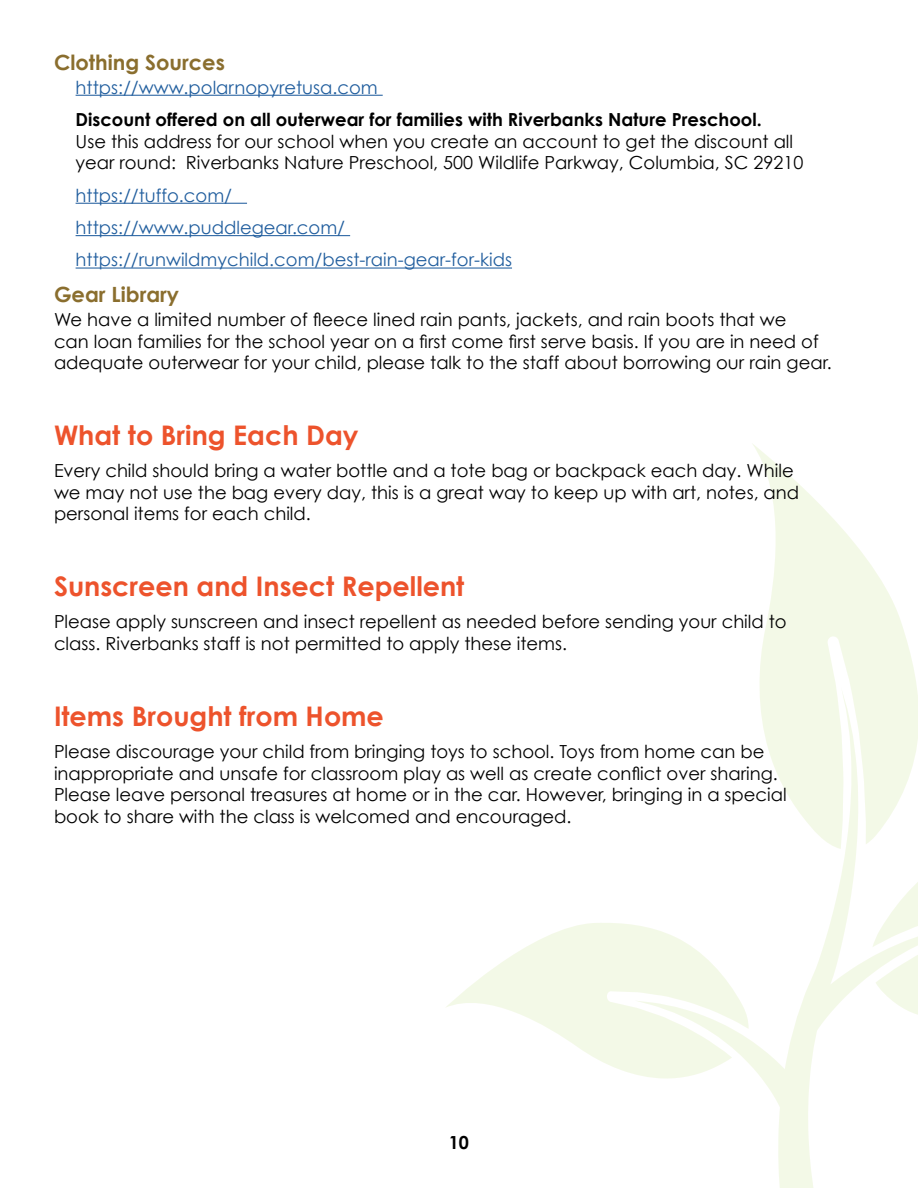
<style>
.page{position:relative;width:918px;height:1188px;background:#fff}
.page>*{position:absolute;margin:0;border:0;box-sizing:border-box;transform-origin:0 0}
.t1{font:700 27px "Century Gothic";color:#ed532c}
.t2{font:700 21px "Century Gothic";color:#8a6e2e}
.t3{font:18px/21.6px "Century Gothic";color:#000}
.t4{font:18px/32.4px "Century Gothic";color:#215e9e}
.t5{font:700 18px "Century Gothic";color:#000}
</style>
<div class="page">
<svg style="left:753px;top:444px;width:164px;height:243px;fill:#f3f9e7"></svg>
<svg style="left:446px;top:923px;width:189px;height:151px;fill:#f3f9e7"></svg>
<svg style="left:635px;top:687px;width:283px;height:501px"></svg>
<hr style="left:76px;top:95px;width:307px;height:1px;background:#215e9e">
<hr style="left:76px;top:203px;width:171px;height:1px;background:#215e9e">
<hr style="left:76px;top:235px;width:274px;height:1px;background:#215e9e">
<hr style="left:76px;top:268px;width:436px;height:1px;background:#215e9e">
<p class="t2" style="left:54px;top:49px;width:172px">Clothing Sources</p>
<p class="t4" style="left:76px;top:71px;width:304px">https://www.polarnopyretusa.com</p>
<p class="t5" style="left:76px;top:108px;width:688px">Discount offered on all outerwear for families with Riverbanks Nature Preschool.</p>
<p class="t3" style="left:76px;top:130px;width:729px">Use this address for our school when you create an account to get the discount all year round: Riverbanks Nature Preschool, 500 Wildlife Parkway, Columbia, SC 29210</p>
<p class="t4" style="left:76px;top:179px;width:438px">https://tuffo.com/<br>https://www.puddlegear.com/ https://runwildmychild.com/best-rain-gear-for-kids</p>
<p class="t2" style="left:54px;top:281px;width:127px">Gear Library</p>
<p class="t3" style="left:54px;top:309px;width:779px">We have a limited number of fleece lined rain pants, jackets, and rain boots that we<br>can loan families for the school year on a first come first serve basis. If you are in need of adequate outerwear for your child, please talk to the staff about borrowing our rain gear.</p>
<h1 class="t1" style="left:54px;top:418px;width:306px">What to Bring Each Day</h1>
<p class="t3" style="left:54px;top:460px;width:747px">Every child should bring a water bottle and a tote bag or backpack each day. While we may not use the bag every day, this is a great way to keep up with art, notes, and personal items for each child.</p>
<h1 class="t1" style="left:54px;top:569px;width:412px">Sunscreen and Insect Repellent</h1>
<p class="t3" style="left:54px;top:611px;width:734px">Please apply sunscreen and insect repellent as needed before sending your child to class. Riverbanks staff is not permitted to apply these items.</p>
<h1 class="t1" style="left:54px;top:699px;width:331px">Items Brought from Home</h1>
<p class="t3" style="left:54px;top:741px;width:734px">Please discourage your child from bringing toys to school. Toys from home can be inappropriate and unsafe for classroom play as well as create conflict over sharing.<br>Please leave personal treasures at home or in the car. However, bringing in a special book to share with the class is welcomed and encouraged.</p>
<p class="t5" style="left:449px;top:1131px;width:22px">10</p>
</div>
